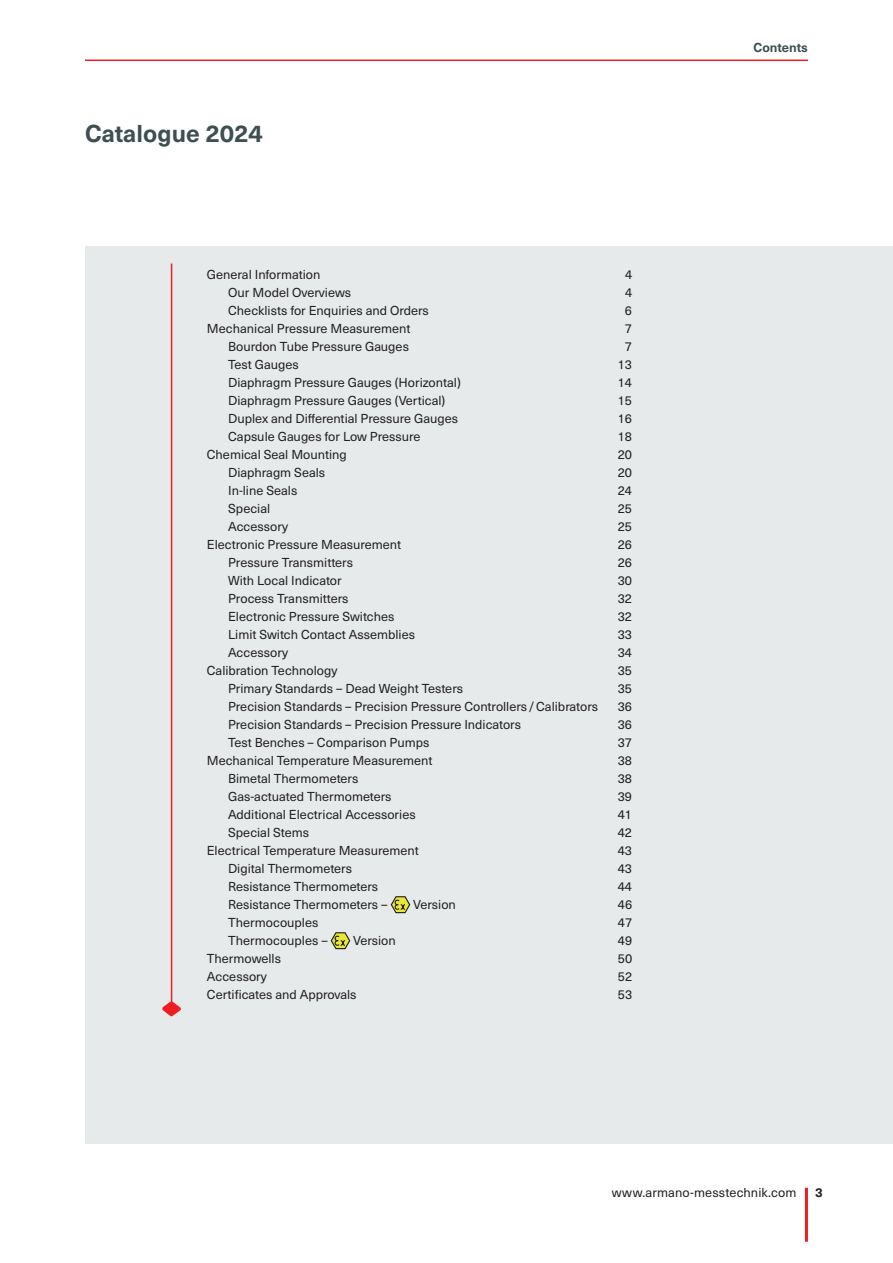
<style>
.page{position:relative;width:893px;height:1263px;background:#fff}
.page>*{position:absolute;margin:0;border:0;box-sizing:border-box;transform-origin:0 0}
.t1{font:700 24px "Neue Haas Unica W1 G";color:#3d4f51}
.t2{font:12.75px "Neue Haas Unica W1 G";color:#231f20}
.t3{font:700 12.75px "Neue Haas Unica W1 G";color:#3d4f51}
.t4{font:700 12.75px "Neue Haas Unica W1 G";color:#231f20}
</style>
<div class="page">
<hr style="left:805px;top:1188px;width:3px;height:54px;background:#ee1d23">
<hr style="left:85px;top:60px;width:723px;height:1px;background:#ee1d23">
<div style="left:85px;top:246px;width:808px;height:898px;background:#e6eaeb"></div>
<hr style="left:171px;top:264px;width:1px;height:745px;background:#ee1d23">
<svg style="left:162px;top:1000px;width:19px;height:17px"></svg>
<svg style="left:391px;top:896px;width:19px;height:17px"></svg>
<svg style="left:331px;top:932px;width:19px;height:17px"></svg>
<h1 class="t1" style="left:85px;top:115px;width:179px">Catalogue 2024</h1>
<p class="t2" style="left:207px;top:265px;width:115px">General Information</p>
<p class="t2" style="left:625px;top:265px;width:9px">4</p>
<p class="t2" style="left:228px;top:283px;width:124px">Our Model Overviews</p>
<p class="t2" style="left:625px;top:283px;width:9px">4</p>
<p class="t2" style="left:228px;top:301px;width:202px">Checklists for Enquiries and Orders</p>
<p class="t2" style="left:625px;top:301px;width:9px">6</p>
<p class="t2" style="left:207px;top:319px;width:205px">Mechanical Pressure Measurement</p>
<p class="t2" style="left:625px;top:319px;width:9px">7</p>
<p class="t2" style="left:228px;top:337px;width:182px">Bourdon Tube Pressure Gauges</p>
<p class="t2" style="left:625px;top:337px;width:9px">7</p>
<p class="t2" style="left:228px;top:355px;width:72px">Test Gauges</p>
<p class="t2" style="left:618px;top:355px;width:16px">13</p>
<p class="t2" style="left:228px;top:373px;width:234px">Diaphragm Pressure Gauges (Horizontal)</p>
<p class="t2" style="left:618px;top:373px;width:16px">14</p>
<p class="t2" style="left:228px;top:391px;width:219px">Diaphragm Pressure Gauges (Vertical)</p>
<p class="t2" style="left:618px;top:391px;width:16px">15</p>
<p class="t2" style="left:228px;top:409px;width:232px">Duplex and Differential Pressure Gauges</p>
<p class="t2" style="left:618px;top:409px;width:16px">16</p>
<p class="t2" style="left:228px;top:427px;width:194px">Capsule Gauges for Low Pressure</p>
<p class="t2" style="left:618px;top:427px;width:16px">18</p>
<p class="t2" style="left:207px;top:445px;width:141px">Chemical Seal Mounting</p>
<p class="t2" style="left:618px;top:445px;width:16px">20</p>
<p class="t2" style="left:228px;top:463px;width:99px">Diaphragm Seals</p>
<p class="t2" style="left:618px;top:463px;width:16px">20</p>
<p class="t2" style="left:228px;top:481px;width:71px">In-line Seals</p>
<p class="t2" style="left:618px;top:481px;width:16px">24</p>
<p class="t2" style="left:228px;top:499px;width:44px">Special</p>
<p class="t2" style="left:618px;top:499px;width:16px">25</p>
<p class="t2" style="left:228px;top:517px;width:61px">Accessory</p>
<p class="t2" style="left:618px;top:517px;width:16px">25</p>
<p class="t2" style="left:207px;top:535px;width:196px">Electronic Pressure Measurement</p>
<p class="t2" style="left:618px;top:535px;width:16px">26</p>
<p class="t2" style="left:228px;top:553px;width:126px">Pressure Transmitters</p>
<p class="t2" style="left:618px;top:553px;width:16px">26</p>
<p class="t2" style="left:228px;top:571px;width:115px">With Local Indicator</p>
<p class="t2" style="left:618px;top:571px;width:16px">30</p>
<p class="t2" style="left:228px;top:589px;width:122px">Process Transmitters</p>
<p class="t2" style="left:618px;top:589px;width:16px">32</p>
<p class="t2" style="left:228px;top:607px;width:168px">Electronic Pressure Switches</p>
<p class="t2" style="left:618px;top:607px;width:16px">32</p>
<p class="t2" style="left:228px;top:625px;width:188px">Limit Switch Contact Assemblies</p>
<p class="t2" style="left:618px;top:625px;width:16px">33</p>
<p class="t2" style="left:228px;top:643px;width:61px">Accessory</p>
<p class="t2" style="left:618px;top:643px;width:16px">34</p>
<p class="t2" style="left:207px;top:661px;width:132px">Calibration Technology</p>
<p class="t2" style="left:618px;top:661px;width:16px">35</p>
<p class="t2" style="left:228px;top:679px;width:236px">Primary Standards – Dead Weight Testers</p>
<p class="t2" style="left:618px;top:679px;width:16px">35</p>
<p class="t2" style="left:228px;top:697px;width:372px">Precision Standards – Precision Pressure Controllers /Calibrators</p>
<p class="t2" style="left:618px;top:697px;width:16px">36</p>
<p class="t2" style="left:228px;top:715px;width:294px">Precision Standards – Precision Pressure Indicators</p>
<p class="t2" style="left:618px;top:715px;width:16px">36</p>
<p class="t2" style="left:228px;top:733px;width:203px">Test Benches – Comparison Pumps</p>
<p class="t2" style="left:618px;top:733px;width:16px">37</p>
<p class="t2" style="left:207px;top:751px;width:227px">Mechanical Temperature Measurement</p>
<p class="t2" style="left:618px;top:751px;width:16px">38</p>
<p class="t2" style="left:228px;top:769px;width:132px">Bimetal Thermometers</p>
<p class="t2" style="left:618px;top:769px;width:16px">38</p>
<p class="t2" style="left:228px;top:787px;width:165px">Gas-actuated Thermometers</p>
<p class="t2" style="left:618px;top:787px;width:16px">39</p>
<p class="t2" style="left:228px;top:805px;width:189px">Additional Electrical Accessories</p>
<p class="t2" style="left:618px;top:805px;width:16px">41</p>
<p class="t2" style="left:228px;top:823px;width:83px">Special Stems</p>
<p class="t2" style="left:618px;top:823px;width:16px">42</p>
<p class="t2" style="left:207px;top:841px;width:213px">Electrical Temperature Measurement</p>
<p class="t2" style="left:618px;top:841px;width:16px">43</p>
<p class="t2" style="left:228px;top:859px;width:126px">Digital Thermometers</p>
<p class="t2" style="left:618px;top:859px;width:16px">43</p>
<p class="t2" style="left:228px;top:877px;width:152px">Resistance Thermometers</p>
<p class="t2" style="left:618px;top:877px;width:16px">44</p>
<p class="t2" style="left:228px;top:895px;width:161px">Resistance Thermometers –</p>
<p class="t2" style="left:413px;top:895px;width:44px">Version</p>
<p class="t2" style="left:618px;top:895px;width:16px">46</p>
<p class="t2" style="left:228px;top:913px;width:92px">Thermocouples</p>
<p class="t2" style="left:618px;top:913px;width:16px">47</p>
<p class="t2" style="left:228px;top:931px;width:101px">Thermocouples –</p>
<p class="t2" style="left:353px;top:931px;width:44px">Version</p>
<p class="t2" style="left:618px;top:931px;width:16px">49</p>
<p class="t2" style="left:207px;top:949px;width:76px">Thermowells</p>
<p class="t2" style="left:618px;top:949px;width:16px">50</p>
<p class="t2" style="left:207px;top:967px;width:61px">Accessory</p>
<p class="t2" style="left:618px;top:967px;width:16px">52</p>
<p class="t2" style="left:207px;top:985px;width:151px">Certificates and Approvals</p>
<p class="t2" style="left:618px;top:985px;width:16px">53</p>
<p class="t3" style="left:753px;top:38px;width:56px">Contents</p>
<p class="t2" style="left:612px;top:1183px;width:186px">www.armano-messtechnik.com</p>
<p class="t4" style="left:815px;top:1183px;width:9px">3</p>
</div>
